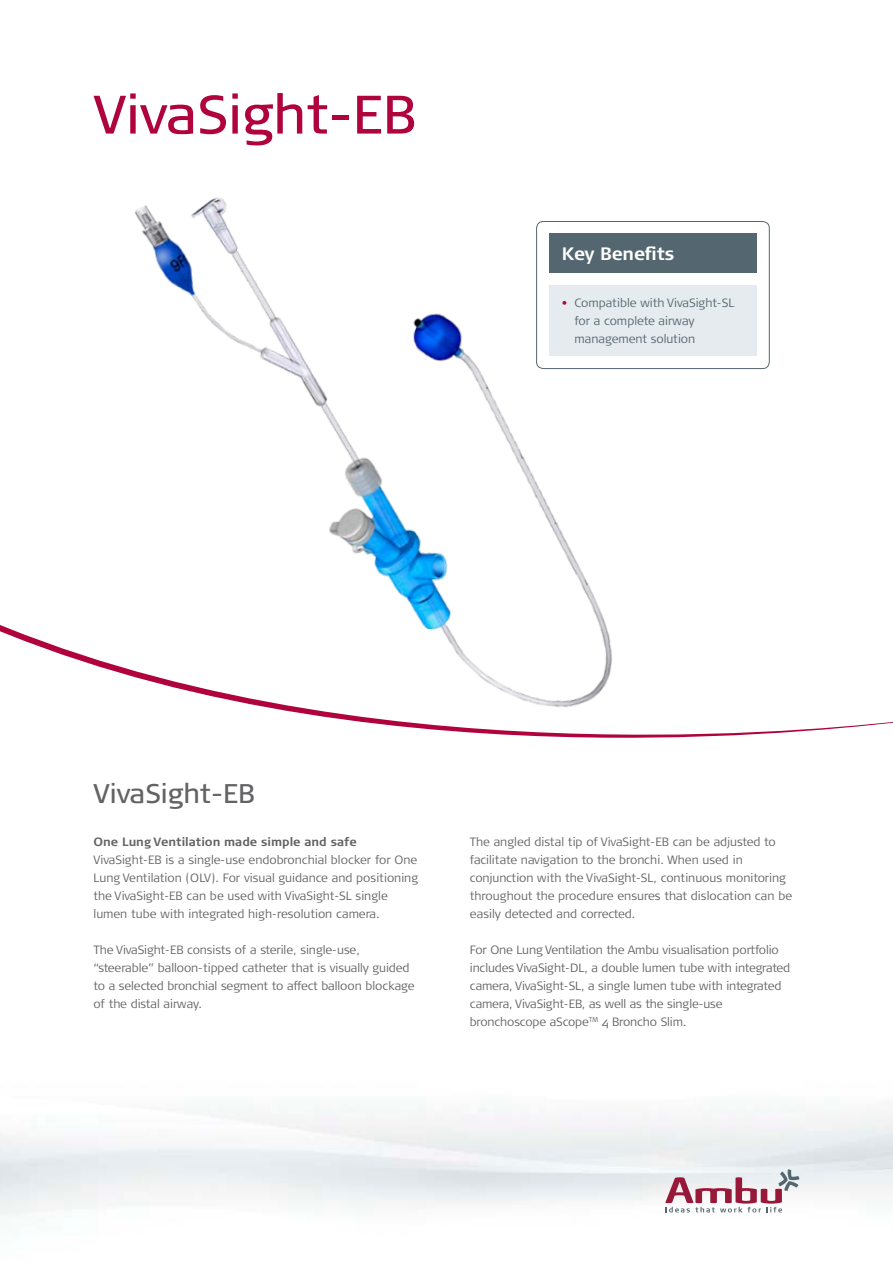
<style>
.page{position:relative;width:893px;height:1263px;background:#fff}
.page>*{position:absolute;margin:0;border:0;box-sizing:border-box;transform-origin:0 0}
.t1{font:54px "Signa OT";color:#b0033d}
.t2{font:27px "Signa OT";color:#636366}
.t3{font:700 18px "Signa OT";letter-spacing:-.01em;color:#fff}
.t4{font:300 12px/18px "Signa OT";letter-spacing:-.005em;color:#636366}
.t5{font:300 12px/18px "Signa OT";color:#54666f}
.t6{font:700 12px "Signa OT";color:#636366}
.s1{color:#b0033d}
</style>
<div class="page">
<img style="left:0;top:1105px;width:893px;height:111px">
<img style="left:135px;top:197px;width:574px;height:420px">
<svg style="left:665px;top:1169px;width:134px;height:43px"></svg>
<svg style="left:0;top:617px;width:893px;height:121px"></svg>
<div style="left:537px;top:221px;width:232px;height:148px;background:#fff;border-radius:7px"></div>
<div style="left:536px;top:221px;width:234px;height:148px;border:1px solid #54666f;border-radius:7px"></div>
<div style="left:549px;top:286px;width:208px;height:70px;background:#e5ebee"></div>
<div style="left:549px;top:234px;width:208px;height:39px;background:#54666f"></div>
<h1 class="t1" style="left:94px;top:84px;width:324px">VivaSight-EB</h1>
<h3 class="t3" style="left:562px;top:243px;width:114px">Key Benefits</h3>
<p class="t5" style="left:574px;top:294px;width:161px;text-indent:-13px"><span class="s1">•</span> Compatible with VivaSight-SL for a complete airway management solution</p>
<h2 class="t2" style="left:94px;top:778px;width:163px">VivaSight-EB</h2>
<p class="t6" style="left:94px;top:835px;width:265px">One Lung Ventilation made simple and safe</p>
<p class="t4" style="left:94px;top:851px;width:326px">VivaSight-EB is a single-use endobronchial blocker for One Lung Ventilation (OLV). For visual guidance and positioning the VivaSight-EB can be used with VivaSight-SL single lumen tube with integrated high-resolution camera.</p>
<p class="t4" style="left:94px;top:941px;width:323px">The VivaSight-EB consists of a sterile, single-use, “steerable” balloon-tipped catheter that is visually guided to a selected bronchial segment to affect balloon blockage of the distal airway.</p>
<p class="t4" style="left:470px;top:833px;width:324px">The angled distal tip of VivaSight-EB can be adjusted to facilitate navigation to the bronchi. When used in conjunction with the VivaSight-SL, continuous monitoring throughout the procedure ensures that dislocation can be easily detected and corrected.</p>
<p class="t4" style="left:470px;top:941px;width:322px">For One Lung Ventilation the Ambu visualisation portfolio includes VivaSight-DL, a double lumen tube with integrated camera, VivaSight-SL, a single lumen tube with integrated camera, VivaSight-EB, as well as the single-use bronchoscope aScope<sup>TM</sup> 4 Broncho Slim.</p>
</div>
